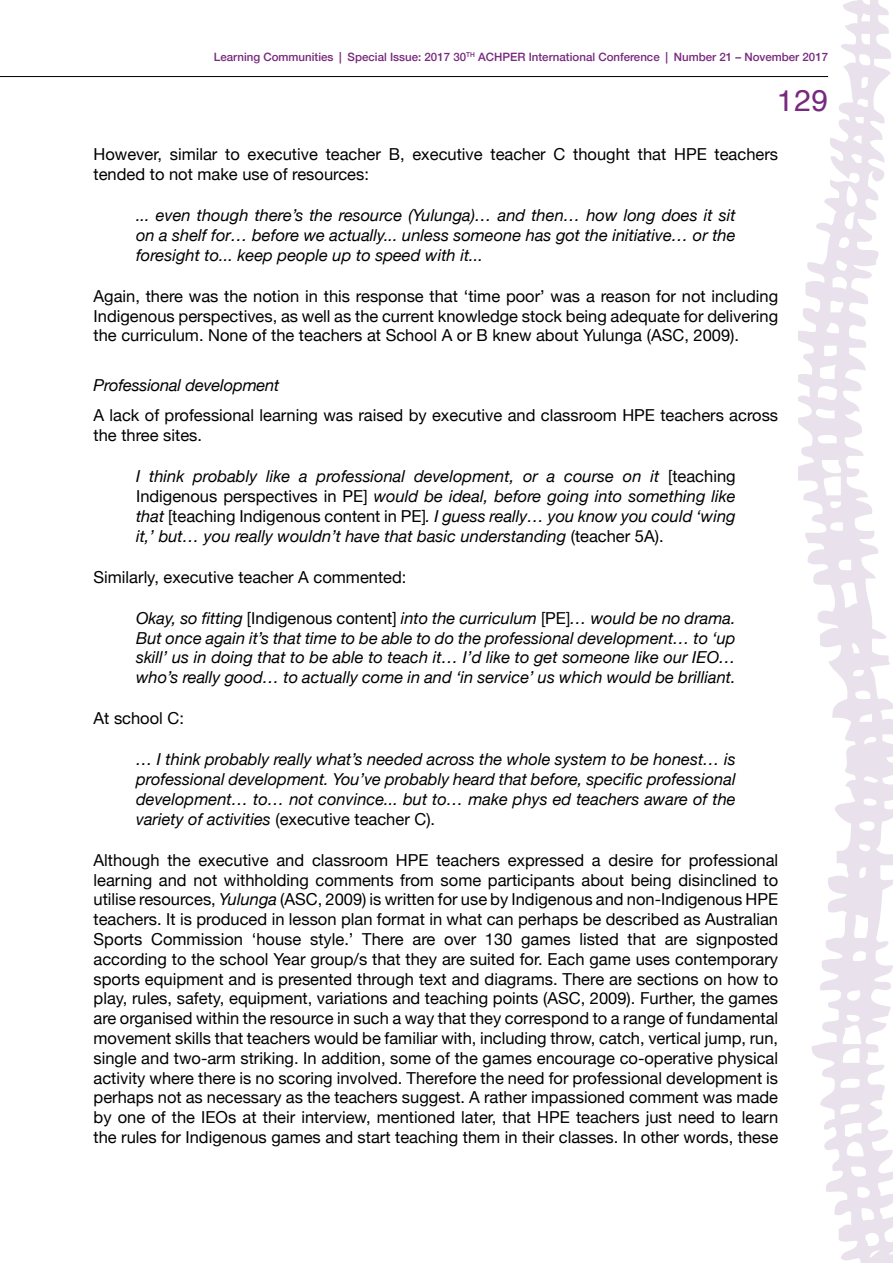
<style>
.page{position:relative;width:893px;height:1263px;background:#fff}
.page>*{position:absolute;margin:0;border:0;box-sizing:border-box;transform-origin:0 0}
.t1{font:30px "Helvetica";color:#78297e}
.t2{font:16.5px/19.8px "Helvetica Neue";color:#000}
.t3{font:italic 16.5px/19.8px "Helvetica Neue";color:#000;text-align:justify}
.t4{font:500 11.55px "Helvetica Neue";color:#78297e}
.s1{font-style:normal}
.s2{font-style:italic}
</style>
<div class="page">
<hr style="left:0;top:76px;width:828px;height:1px;background:#000">
<svg style="left:798px;top:0;width:95px;height:1263px"></svg>
<p class="t4" style="left:214px;top:48px;width:616px">Learning Communities | Special Issue: 2017 30<sup>th</sup> ACHPER International Conference | Number 21 – November 2017</p>
<h1 class="t1" style="left:777px;top:77px;width:53px">129</h1>
<p class="t2" style="left:94px;top:145px;width:686px">However, similar to executive teacher B, executive teacher C thought that HPE teachers tended to not make use of resources:</p>
<p class="t3" style="left:136px;top:206px;width:601px">... even though there’s the resource (Yulunga)… and then… how long does it sit on a shelf for… before we actually... unless someone has got the initiative… or the foresight to... keep people up to speed with it...</p>
<p class="t2" style="left:94px;top:287px;width:686px;text-align:justify">Again, there was the notion in this response that ‘time poor’ was a reason for not including Indigenous perspectives, as well as the current knowledge stock being adequate for delivering the curriculum. None of the teachers at School A or B knew about Yulunga (ASC, 2009).</p>
<p class="t3" style="left:94px;top:376px;width:187px">Professional development</p>
<p class="t2" style="left:94px;top:407px;width:686px">A lack of professional learning was raised by executive and classroom HPE teachers across the three sites.</p>
<p class="t3" style="left:136px;top:467px;width:601px">I think probably like a professional development, or a course on it <span class="s1">[teaching Indigenous perspectives in PE]</span> would be ideal, before going into something like that <span class="s1">[teaching Indigenous content in PE]</span>. I guess really… you know you could ‘wing it,’ but… you really wouldn’t have that basic understanding <span class="s1">(teacher 5A).</span></p>
<p class="t2" style="left:94px;top:568px;width:314px">Similarly, executive teacher A commented:</p>
<p class="t3" style="left:136px;top:609px;width:601px">Okay, so fitting <span class="s1">[Indigenous content]</span> into the curriculum <span class="s1">[PE]</span>… would be no drama.<br>But once again it’s that time to be able to do the professional development… to ‘up skill’ us in doing that to be able to teach it… I’d like to get someone like our IEO… who’s really good… to actually come in and ‘in service’ us which would be brilliant.</p>
<p class="t2" style="left:94px;top:709px;width:92px">At school C:</p>
<p class="t3" style="left:136px;top:750px;width:601px">… I think probably really what’s needed across the whole system to be honest… is professional development. You’ve probably heard that before, specific professional development… to… not convince... but to… make phys ed teachers aware of the variety of activities <span class="s1">(executive teacher C).</span></p>
<p class="t2" style="left:94px;top:851px;width:686px;text-align:justify">Although the executive and classroom HPE teachers expressed a desire for professional learning and not withholding comments from some participants about being disinclined to utilise resources, <span class="s2">Yulunga</span> (ASC, 2009) is written for use by Indigenous and non-Indigenous HPE teachers. It is produced in lesson plan format in what can perhaps be described as Australian Sports Commission ‘house style.’ There are over 130 games listed that are signposted according to the school Year group/s that they are suited for. Each game uses contemporary sports equipment and is presented through text and diagrams. There are sections on how to play, rules, safety, equipment, variations and teaching points (ASC, 2009). Further, the games are organised within the resource in such a way that they correspond to a range of fundamental movement skills that teachers would be familiar with, including throw, catch, vertical jump, run, single and two-arm striking. In addition, some of the games encourage co-operative physical activity where there is no scoring involved. Therefore the need for professional development is perhaps not as necessary as the teachers suggest. A rather impassioned comment was made by one of the IEOs at their interview, mentioned later, that HPE teachers just need to learn the rules for Indigenous games and start teaching them in their classes. In other words, these</p>
</div>
